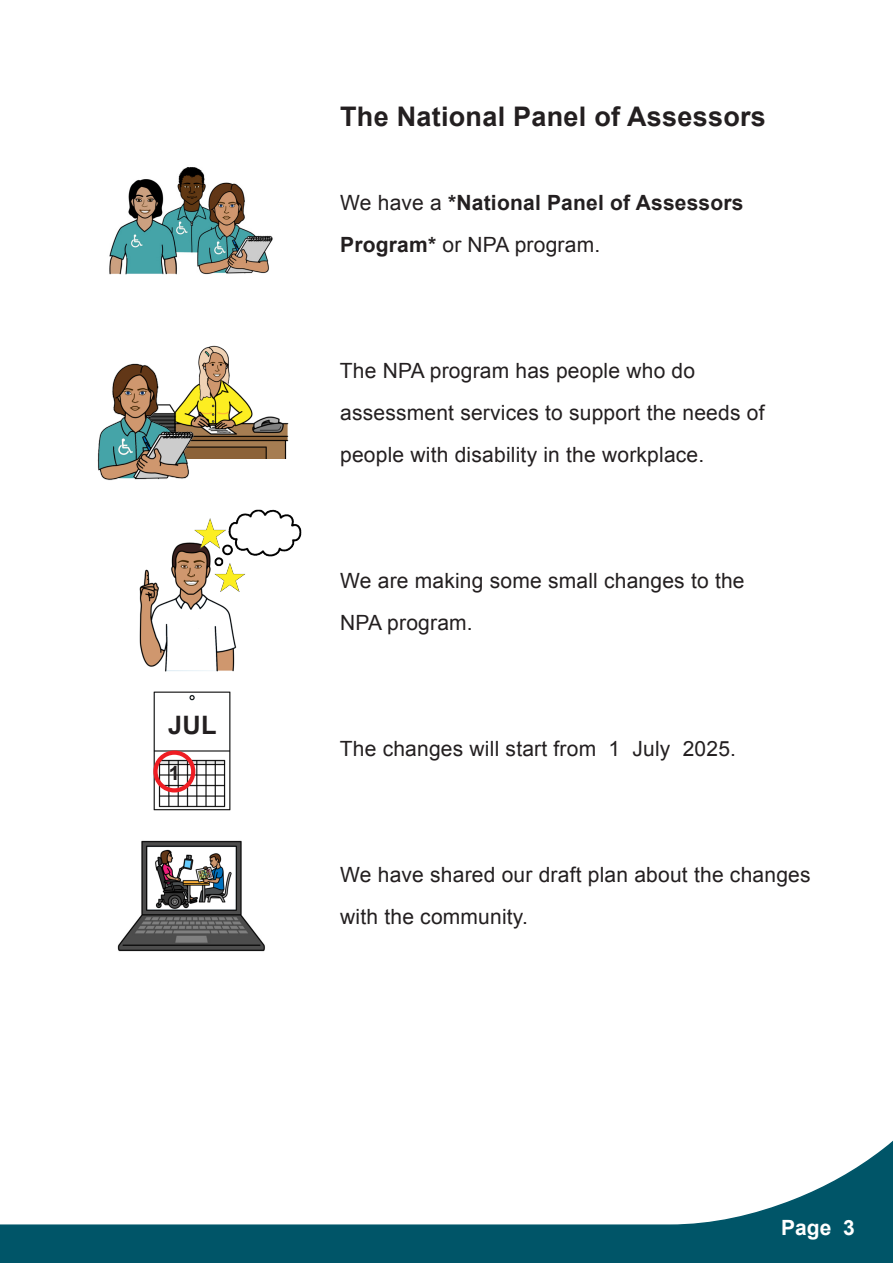
<style>
.page{position:relative;width:893px;height:1263px;background:#fff}
.page>*{position:absolute;margin:0;border:0;box-sizing:border-box;transform-origin:0 0}
.t1{font:700 27px "Arial";letter-spacing:.01em;color:#231f20}
.t2{font:700 25.35px "Arial";color:#231f20}
.Body{font:21px/42px "Arial";letter-spacing:.01em;color:#231f20}
.Body-2{font:700 21px/42px "Arial";letter-spacing:.01em;color:#231f20}
.t3{font:700 21px "Arial";color:#fff}
.t4{font:700 19.8px "Arial";color:#231f20}
.s1{font-weight:400}
</style>
<div class="page">
<svg style="left:0;top:1140px;width:893px;height:123px"></svg>
<img style="left:109px;top:167px;width:164px;height:108px">
<img style="left:197px;top:345px;width:92px;height:114px">
<img style="left:97px;top:363px;width:100px;height:118px">
<img style="left:139px;top:542px;width:98px;height:130px">
<img style="left:189px;top:509px;width:113px;height:126px">
<img style="left:153px;top:691px;width:78px;height:120px">
<div style="left:153px;top:750px;width:42px;height:42px;border:4px solid #ee1d23;border-radius:50%"></div>
<img style="left:117px;top:840px;width:148px;height:112px">
<img style="left:151px;top:847px;width:84px;height:64px">
<p class="t2" style="left:168px;top:709px;width:50px">JUL</p>
<p class="t4" style="left:169px;top:760px;width:12px">1</p>
<h2 class="t1" style="left:340px;top:99px;width:427px">The National Panel of Assessors</h2>
<p class="Body-2" style="left:340px;top:182px;width:405px"><span class="s1">We have a</span> *National Panel of Assessors<br>Program* <span class="s1">or NPA program.</span></p>
<p class="Body" style="left:340px;top:350px;width:426px">The NPA program has people who do assessment services to support the needs of people with disability in the workplace.</p>
<p class="Body" style="left:340px;top:560px;width:406px">We are making some small changes to the<br>NPA program.</p>
<p class="Body" style="left:340px;top:728px;width:398px">The changes will start from 1 July 2025.</p>
<p class="Body" style="left:340px;top:854px;width:472px">We have shared our draft plan about the changes with the community.</p>
<p class="t3" style="left:781px;top:1213px;width:75px">Page 3</p>
</div>
